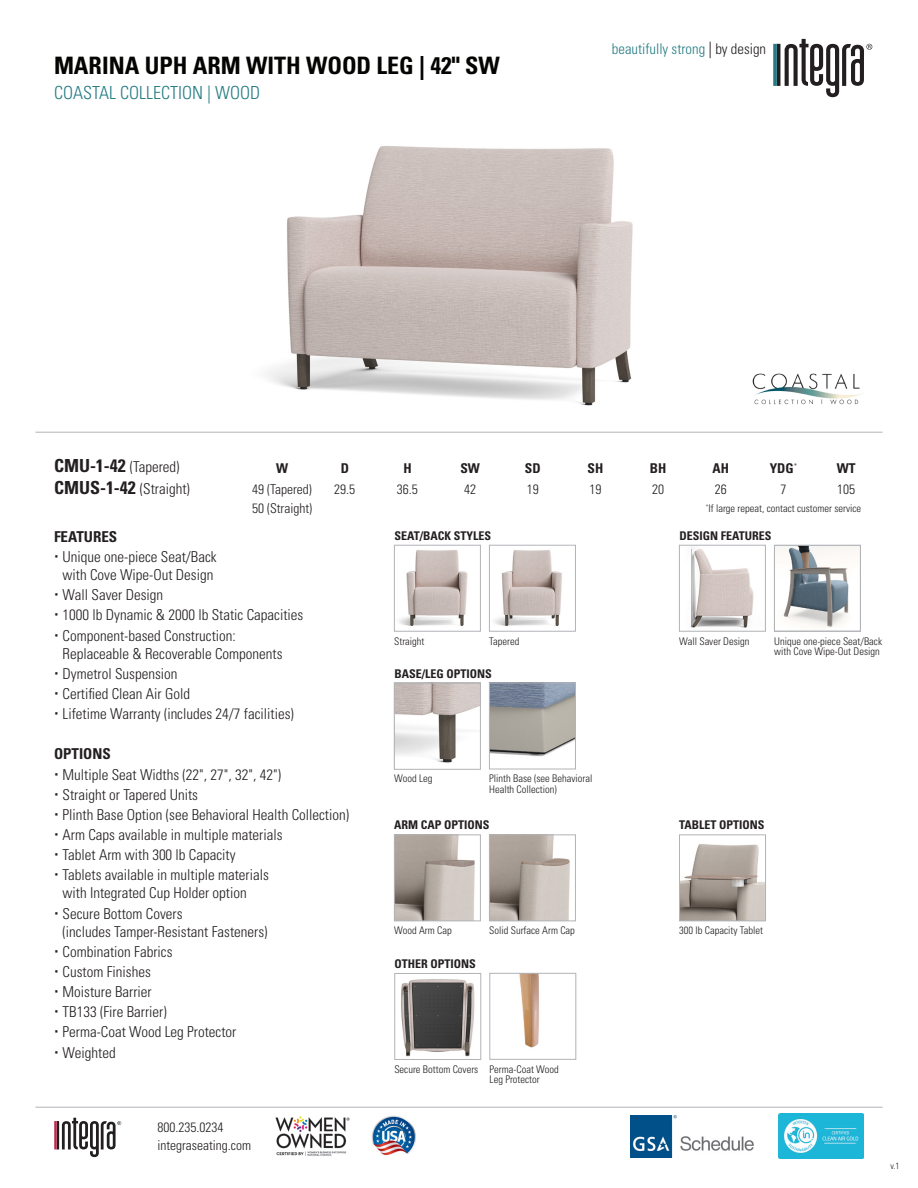
<style>
.page{position:relative;width:918px;height:1188px;background:#fff}
.page>*{position:absolute;margin:0;border:0;box-sizing:border-box;transform-origin:0 0}
.t1{font:700 condensed 24px "Univers LT Std";color:#040503}
.t2{font:300 condensed 18px "Univers LT Std";color:#257c83}
.t3{font:300 condensed 15px/18px "Univers LT Std";color:#231f20}
.t4{font:700 condensed 15px "Univers LT Std";color:#231f20}
.t5{font:300 condensed 14.7px "Univers LT Std";color:#257c83}
.t6{font:300 condensed 13.5px/18px "Univers LT Std";color:#231f20}
.t7{font:700 condensed 13.5px "Univers LT Std";color:#231f20}
.t8{font:700 condensed 12px "Univers LT Std";color:#231f20}
.t9{font:300 condensed 10.5px "Univers LT Std";color:#231f20}
.t10{font:300 condensed 9px "Univers LT Std";color:#231f20}
.s1{font-size:16.35px;color:#231f20}
.s2{color:#231f20}
.s3{font-weight:700;font-size:18px}
</style>
<div class="page">
<img style="left:752px;top:373px;width:111px;height:32px">
<svg style="left:54px;top:1118px;width:67px;height:39px"></svg>
<img style="left:372px;top:1115px;width:44px;height:41px">
<img style="left:275px;top:1116px;width:75px;height:40px">
<img style="left:779px;top:1114px;width:85px;height:44px">
<hr style="left:35px;top:432px;width:848px;height:1px;background:#b2b3b7">
<hr style="left:35px;top:1107px;width:848px;height:1px;background:#b2b3b7">
<svg style="left:773px;top:39px;width:99px;height:58px"></svg>
<img style="left:630px;top:1115px;width:124px;height:42px">
<img style="left:266px;top:146px;width:367px;height:260px">
<img style="left:691px;top:547px;width:63px;height:81px">
<div style="left:679px;top:545px;width:87px;height:86px;border:1px solid #b2b3b7"></div>
<img style="left:401px;top:979px;width:74px;height:78px">
<div style="left:395px;top:973px;width:86px;height:87px;border:1px solid #b2b3b7"></div>
<img style="left:681px;top:844px;width:83px;height:75px">
<div style="left:679px;top:835px;width:87px;height:86px;border:1px solid #b2b3b7"></div>
<img style="left:396px;top:837px;width:79px;height:82px">
<div style="left:394px;top:835px;width:87px;height:86px;border:1px solid #b2b3b7"></div>
<img style="left:491px;top:837px;width:79px;height:82px">
<div style="left:489px;top:835px;width:87px;height:86px;border:1px solid #b2b3b7"></div>
<img style="left:776px;top:547px;width:82px;height:80px">
<div style="left:774px;top:545px;width:87px;height:86px;border:1px solid #b2b3b7"></div>
<img style="left:396px;top:685px;width:83px;height:78px">
<img style="left:491px;top:685px;width:83px;height:72px">
<div style="left:489px;top:683px;width:87px;height:86px;border:1px solid #b2b3b7"></div>
<div style="left:394px;top:683px;width:87px;height:87px;border:1px solid #b2b3b7"></div>
<img style="left:399px;top:550px;width:69px;height:76px">
<div style="left:394px;top:545px;width:87px;height:86px;border:1px solid #b2b3b7"></div>
<img style="left:494px;top:550px;width:68px;height:76px">
<div style="left:489px;top:545px;width:87px;height:86px;border:1px solid #b2b3b7"></div>
<img style="left:519px;top:975px;width:20px;height:73px">
<div style="left:490px;top:973px;width:86px;height:87px;border:1px solid #b2b3b7"></div>
<p class="t1" style="left:54px;top:50px;width:447px">MARINA UPH ARM WITH WOOD LEG | 42" SW</p>
<p class="t2" style="left:54px;top:82px;width:208px">COASTAL COLLECTION | WOOD</p>
<p class="t5" style="left:612px;top:40px;width:156px">beautifully strong <span class="s1">|</span> <span class="s2">by design</span></p>
<p class="t3" style="left:54px;top:458px;width:127px"><span class="s3">CMU-1-42</span> (Tapered)</p>
<p class="t3" style="left:54px;top:480px;width:137px"><span class="s3">CMUS-1-42</span> (Straight)</p>
<p class="t7" style="left:276px;top:460px;width:14px">W</p>
<p class="t7" style="left:341px;top:460px;width:10px">D</p>
<p class="t7" style="left:403px;top:460px;width:10px">H</p>
<p class="t7" style="left:460px;top:460px;width:21px">SW</p>
<p class="t7" style="left:525px;top:460px;width:17px">SD</p>
<p class="t7" style="left:588px;top:460px;width:17px">SH</p>
<p class="t7" style="left:650px;top:460px;width:18px">BH</p>
<p class="t7" style="left:713px;top:460px;width:18px">AH</p>
<p class="t7" style="left:770px;top:460px;width:29px">YDG<sup>*</sup></p>
<p class="t7" style="left:837px;top:460px;width:20px">WT</p>
<p class="t6" style="left:252px;top:480px;width:61px">49 (Tapered)</p>
<p class="t6" style="left:334px;top:480px;width:22px">29.5</p>
<p class="t6" style="left:397px;top:480px;width:22px">36.5</p>
<p class="t6" style="left:464px;top:480px;width:13px">42</p>
<p class="t6" style="left:527px;top:480px;width:13px">19</p>
<p class="t6" style="left:589px;top:480px;width:13px">19</p>
<p class="t6" style="left:652px;top:480px;width:13px">20</p>
<p class="t6" style="left:715px;top:480px;width:13px">26</p>
<p class="t6" style="left:780px;top:480px;width:7px">7</p>
<p class="t6" style="left:837px;top:480px;width:19px">105</p>
<p class="t6" style="left:252px;top:500px;width:61px">50 (Straight)</p>
<p class="t9" style="left:706px;top:502px;width:157px"><sup>*</sup>If large repeat, contact customer service</p>
<p class="t4" style="left:54px;top:527px;width:65px">FEATURES</p>
<p class="t3" style="left:63px;top:548px;width:156px">Unique one-piece Seat/Back with Cove Wipe-Out Design</p>
<p class="t3" style="left:63px;top:586px;width:102px">Wall Saver Design</p>
<p class="t3" style="left:63px;top:606px;width:242px">1000 lb Dynamic &amp; 2000 lb Static Capacities</p>
<p class="t3" style="left:63px;top:626px;width:221px">Component-based Construction:<br>Replaceable &amp; Recoverable Components</p>
<p class="t3" style="left:63px;top:665px;width:116px">Dymetrol Suspension</p>
<p class="t3" style="left:63px;top:685px;width:129px">Certified Clean Air Gold</p>
<p class="t3" style="left:63px;top:705px;width:233px">Lifetime Warranty (includes 24/7 facilities)</p>
<p class="t4" style="left:54px;top:745px;width:58px">OPTIONS</p>
<p class="t3" style="left:63px;top:765px;width:220px">Multiple Seat Widths (22", 27", 32", 42")</p>
<p class="t3" style="left:63px;top:785px;width:137px">Straight or Tapered Units</p>
<p class="t3" style="left:63px;top:806px;width:288px">Plinth Base Option (see Behavioral Health Collection)</p>
<p class="t3" style="left:63px;top:826px;width:221px">Arm Caps available in multiple materials</p>
<p class="t3" style="left:63px;top:846px;width:174px">Tablet Arm with 300 lb Capacity</p>
<p class="t3" style="left:63px;top:866px;width:208px">Tablets available in multiple materials with Integrated Cup Holder option</p>
<p class="t3" style="left:63px;top:904px;width:206px">Secure Bottom Covers<br>(includes Tamper-Resistant Fasteners)</p>
<p class="t3" style="left:63px;top:942px;width:111px">Combination Fabrics</p>
<p class="t3" style="left:63px;top:963px;width:90px">Custom Finishes</p>
<p class="t3" style="left:63px;top:983px;width:91px">Moisture Barrier</p>
<p class="t3" style="left:63px;top:1003px;width:106px">TB133 (Fire Barrier)</p>
<p class="t3" style="left:63px;top:1023px;width:175px">Perma-Coat Wood Leg Protector</p>
<p class="t3" style="left:63px;top:1043px;width:55px">Weighted</p>
<p class="t8" style="left:394px;top:528px;width:98px">SEAT/BACK STYLES</p>
<p class="t9" style="left:394px;top:635px;width:32px">Straight</p>
<p class="t9" style="left:489px;top:635px;width:32px">Tapered</p>
<p class="t8" style="left:394px;top:666px;width:99px">BASE/LEG OPTIONS</p>
<p class="t9" style="left:394px;top:772px;width:40px">Wood Leg</p>
<p class="t9" style="left:489px;top:772px;width:105px">Plinth Base (see Behavioral</p>
<p class="t9" style="left:489px;top:783px;width:69px">Health Collection)</p>
<p class="t8" style="left:394px;top:818px;width:97px">ARM CAP OPTIONS</p>
<p class="t9" style="left:394px;top:924px;width:59px">Wood Arm Cap</p>
<p class="t9" style="left:489px;top:924px;width:87px">Solid Surface Arm Cap</p>
<p class="t8" style="left:394px;top:956px;width:83px">OTHER OPTIONS</p>
<p class="t9" style="left:394px;top:1063px;width:85px">Secure Bottom Covers</p>
<p class="t9" style="left:490px;top:1063px;width:71px">Perma-Coat Wood</p>
<p class="t9" style="left:490px;top:1073px;width:52px">Leg Protector</p>
<p class="t8" style="left:679px;top:528px;width:93px">DESIGN FEATURES</p>
<p class="t9" style="left:679px;top:635px;width:72px">Wall Saver Design</p>
<p class="t9" style="left:774px;top:635px;width:109px">Unique one-piece Seat/Back</p>
<p class="t9" style="left:774px;top:645px;width:107px">with Cove Wipe-Out Design</p>
<p class="t8" style="left:679px;top:818px;width:87px">TABLET OPTIONS</p>
<p class="t9" style="left:679px;top:924px;width:85px">300 lb Capacity Tablet</p>
<p class="t6" style="left:158px;top:1118px;width:95px">800.235.0234 integraseating.com</p>
<p class="t10" style="left:890px;top:1160px;width:11px">v.1</p>
</div>
